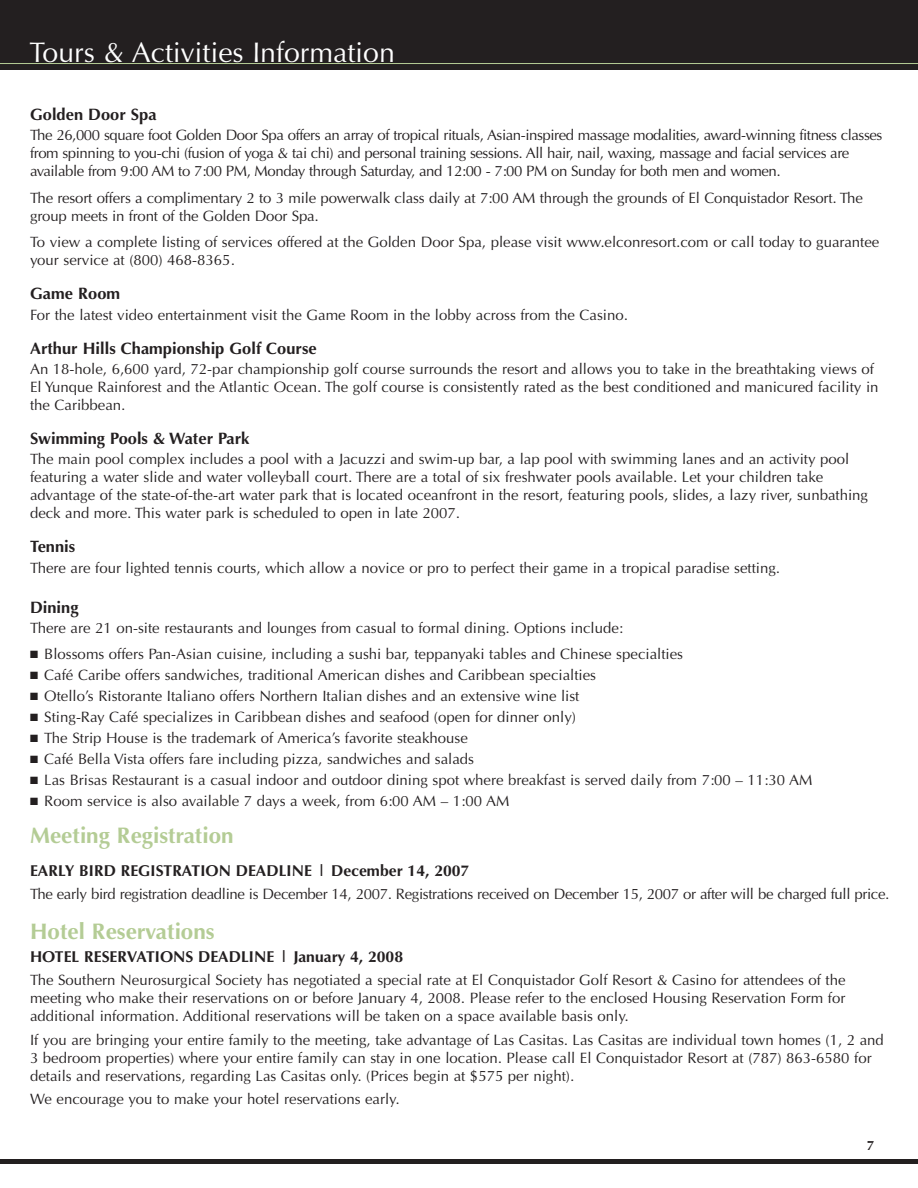
<style>
.page{position:relative;width:918px;height:1188px;background:#fff}
.page>*{position:absolute;margin:0;border:0;box-sizing:border-box;transform-origin:0 0}
.t1{font:28.5px "Optima";color:#fff}
.t2{font:700 22.5px "Optima";color:#b4cc95}
.t3{font:700 16.5px "Optima";color:#231f20}
.t4{font:700 15.75px "Optima";color:#231f20}
.t5{font:15px/18px "Optima";color:#231f20}
.t6{font:15px/18px "Optima";letter-spacing:-.03em;color:#231f20}
.t7{font:15px "Optima";letter-spacing:-.02em;color:#231f20}
.t8{font:700 13.5px "Optima";color:#231f20}
</style>
<div class="page">
<div style="left:0;top:0;width:918px;height:70px;background:#231f20"></div>
<hr style="left:0;top:63px;width:918px;height:1px;background:#b4cc95">
<hr style="left:1px;top:1159px;width:917px;height:4px;background:#231f20">
<hr style="left:0;top:0;width:1px;height:70px;background:#231f20">
<h1 class="t1" style="left:30px;top:40px;width:367px">Tours &amp; Activities Information</h1>
<p class="t3" style="left:30px;top:107px;width:128px">Golden Door Spa</p>
<p class="t6" style="left:30px;top:127px;width:854px">The 26,000 square foot Golden Door Spa offers an array of tropical rituals, Asian-inspired massage modalities, award-winning fitness classes from spinning to you-chi (fusion of yoga &amp; tai chi) and personal training sessions. All hair, nail, waxing, massage and facial services are available from 9:00 AM to 7:00 PM, Monday through Saturday, and 12:00 - 7:00 PM on Sunday for both men and women.</p>
<p class="t5" style="left:30px;top:190px;width:834px">The resort offers a complimentary 2 to 3 mile powerwalk class daily at 7:00 AM through the grounds of El Conquistador Resort. The group meets in front of the Golden Door Spa.</p>
<p class="t5" style="left:30px;top:235px;width:851px">To view a complete listing of services offered at the Golden Door Spa, please visit www.elconresort.com or call today to guarantee your service at (800) 468-8365.</p>
<p class="t3" style="left:30px;top:287px;width:92px">Game Room</p>
<p class="t5" style="left:30px;top:307px;width:599px">For the latest video entertainment visit the Game Room in the lobby across from the Casino.</p>
<p class="t3" style="left:30px;top:341px;width:288px">Arthur Hills Championship Golf Course</p>
<p class="t5" style="left:30px;top:361px;width:850px">An 18-hole, 6,600 yard, 72-par championship golf course surrounds the resort and allows you to take in the breathtaking views of<br>El Yunque Rainforest and the Atlantic Ocean. The golf course is consistently rated as the best conditioned and manicured facility in the Caribbean.</p>
<p class="t3" style="left:30px;top:432px;width:221px">Swimming Pools &amp; Water Park</p>
<p class="t5" style="left:30px;top:452px;width:839px">The main pool complex includes a pool with a Jacuzzi and swim-up bar, a lap pool with swimming lanes and an activity pool featuring a water slide and water volleyball court. There are a total of six freshwater pools available. Let your children take advantage of the state-of-the-art water park that is located oceanfront in the resort, featuring pools, slides, a lazy river, sunbathing deck and more. This water park is scheduled to open in late 2007.</p>
<p class="t3" style="left:30px;top:540px;width:47px">Tennis</p>
<p class="t5" style="left:30px;top:560px;width:752px">There are four lighted tennis courts, which allow a novice or pro to perfect their game in a tropical paradise setting.</p>
<p class="t3" style="left:30px;top:600px;width:50px">Dining</p>
<p class="t5" style="left:30px;top:620px;width:594px">There are 21 on-site restaurants and lounges from casual to formal dining. Options include:</p>
<p class="t5" style="left:30px;top:647px;width:654px">■ Blossoms offers Pan-Asian cuisine, including a sushi bar, teppanyaki tables and Chinese specialties</p>
<p class="t5" style="left:30px;top:668px;width:568px">■ Café Caribe offers sandwiches, traditional American dishes and Caribbean specialties</p>
<p class="t5" style="left:30px;top:689px;width:551px">■ Otello’s Ristorante Italiano offers Northern Italian dishes and an extensive wine list</p>
<p class="t5" style="left:30px;top:710px;width:548px">■ Sting-Ray Café specializes in Caribbean dishes and seafood (open for dinner only)</p>
<p class="t5" style="left:30px;top:731px;width:439px">■ The Strip House is the trademark of America’s favorite steakhouse</p>
<p class="t5" style="left:30px;top:752px;width:446px">■ Café Bella Vista offers fare including pizza, sandwiches and salads</p>
<p class="t5" style="left:30px;top:773px;width:784px">■ Las Brisas Restaurant is a casual indoor and outdoor dining spot where breakfast is served daily from 7:00 – 11:30 AM</p>
<p class="t5" style="left:30px;top:794px;width:481px">■ Room service is also available 7 days a week, from 6:00 AM – 1:00 AM</p>
<h2 class="t2" style="left:30px;top:826px;width:205px">Meeting Registration</h2>
<p class="t4" style="left:30px;top:864px;width:441px">EARLY BIRD REGISTRATION DEADLINE | December 14, 2007</p>
<p class="t7" style="left:30px;top:888px;width:861px">The early bird registration deadline is December 14, 2007. Registrations received on December 15, 2007 or after will be charged full price.</p>
<h2 class="t2" style="left:30px;top:922px;width:186px">Hotel Reservations</h2>
<p class="t4" style="left:30px;top:950px;width:375px">HOTEL RESERVATIONS DEADLINE | January 4, 2008</p>
<p class="t5" style="left:30px;top:973px;width:817px;text-align:justify">The Southern Neurosurgical Society has negotiated a special rate at El Conquistador Golf Resort &amp; Casino for attendees of the meeting who make their reservations on or before January 4, 2008. Please refer to the enclosed Housing Reservation Form for additional information. Additional reservations will be taken on a space available basis only.</p>
<p class="t5" style="left:30px;top:1032px;width:855px">If you are bringing your entire family to the meeting, take advantage of Las Casitas. Las Casitas are individual town homes (1, 2 and<br>3 bedroom properties) where your entire family can stay in one location. Please call El Conquistador Resort at (787) 863-6580 for details and reservations, regarding Las Casitas only. (Prices begin at $575 per night).</p>
<p class="t5" style="left:30px;top:1092px;width:371px">We encourage you to make your hotel reservations early.</p>
<p class="t8" style="left:867px;top:1140px;width:9px">7</p>
</div>
